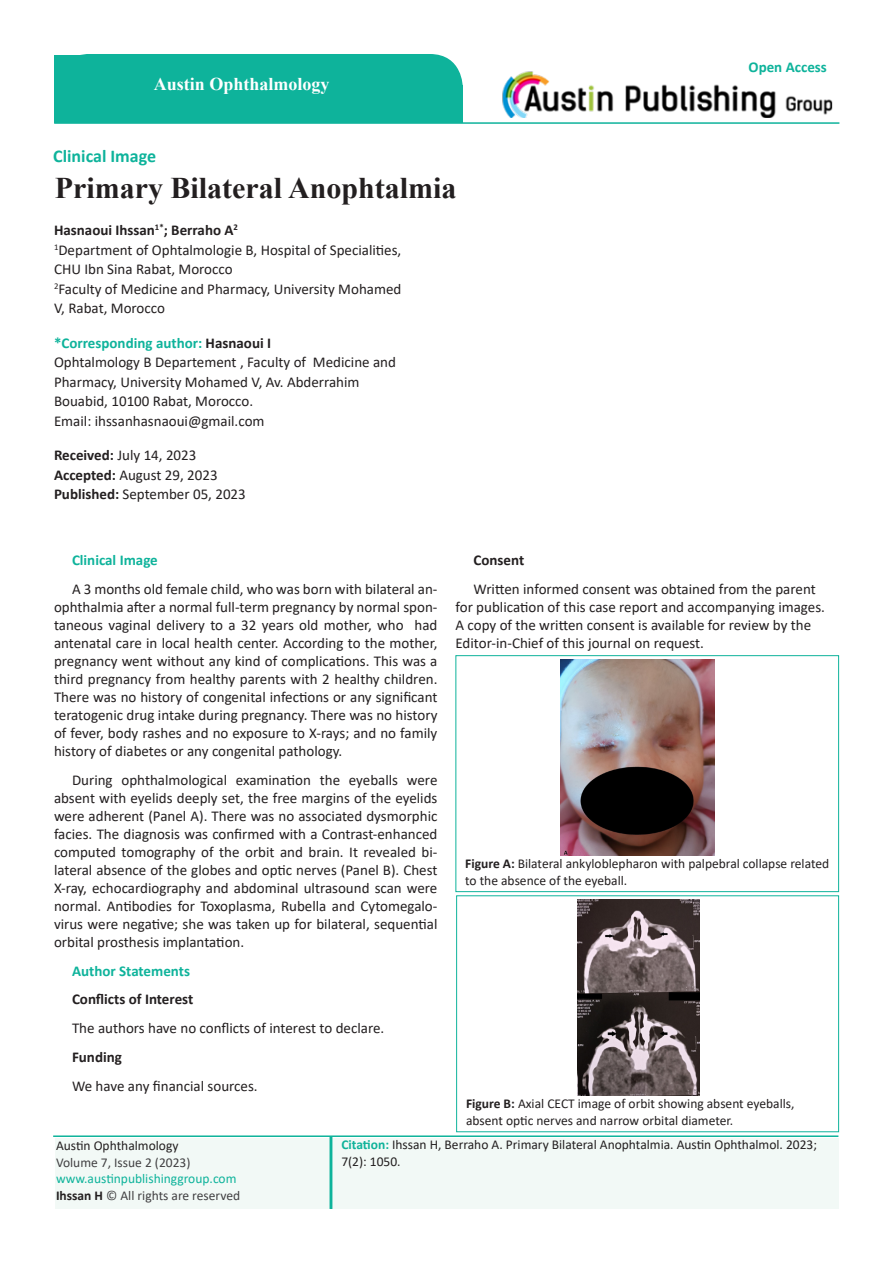
<style>
.page{position:relative;width:893px;height:1263px;background:#fff}
.page>*{position:absolute;margin:0;border:0;box-sizing:border-box;transform-origin:0 0}
.t1{font:700 30px "Times New Roman";color:#231f20}
.t2{font:700 18px "Times New Roman";color:#fff}
.t3{font:700 18px "Calibri";color:#0eb39b}
.t4{font:15px/18px "Calibri";color:#231f20}
.t5{font:700 15px "Calibri";color:#0eb39b}
.t6{font:700 15px "Calibri";color:#231f20}
.t7{font:13.5px/16.5px "Calibri";color:#231f20}
.t8{font:13.5px/16.5px "Calibri";color:#414042}
.s1{color:#231f20}
.s2{font-weight:700}
.s3{color:#0eb39b}
.s4{font-weight:700;color:#231f20}
.s5{font-weight:700;color:#0eb29a}
</style>
<div class="page">
<div style="left:55px;top:54px;width:408px;height:69px;background:#0eb39b;border-radius:33px"></div>
<img style="left:502px;top:71px;width:331px;height:46px">
<div style="left:55px;top:1138px;width:783px;height:71px;background:#f2f9f6"></div>
<div style="left:335px;top:86px;width:128px;height:37px;background:#0eb39b"></div>
<div style="left:330px;top:1136px;width:2px;height:73px;border:2px solid #0eb39b"></div>
<hr style="left:54px;top:122px;width:785px;height:2px;background:#0eb39b">
<hr style="left:53px;top:1135px;width:785px;height:2px;background:#0eb39b">
<div style="left:455px;top:655px;width:384px;height:237px;border:1px solid #0eb39b"></div>
<img style="left:561px;top:659px;width:154px;height:196px">
<div style="left:456px;top:895px;width:383px;height:237px;border:1px solid #0eb39b"></div>
<img style="left:577px;top:900px;width:123px;height:195px">
<p class="t2" style="left:154px;top:71px;width:177px">Austin Ophthalmology</p>
<p class="t3" style="left:53px;top:144px;width:104px">Clinical Image</p>
<p class="t1" style="left:55px;top:166px;width:403px">Primary Bilateral Anophtalmia</p>
<p class="t6" style="left:54px;top:220px;width:186px">Hasnaoui Ihssan<sup>1*</sup>; Berraho A<sup>2</sup></p>
<p class="t4" style="left:54px;top:240px;width:349px;line-height:19.5px"><sup>1</sup>Department of Ophtalmologie B, Hospital of Specialities,<br>CHU Ibn Sina Rabat, Morocco</p>
<p class="t4" style="left:54px;top:279px;width:349px;line-height:19.5px"><sup>2</sup>Faculty of Medicine and Pharmacy, University Mohamed<br>V, Rabat, Morocco</p>
<p class="t5" style="left:54px;top:332px;width:219px">*Corresponding author: <span class="s1">Hasnaoui I</span></p>
<p class="t4" style="left:54px;top:352px;width:343px;line-height:19.5px">Ophtalmology B Departement , Faculty of Medicine and<br>Pharmacy, University Mohamed V, Av. Abderrahim<br>Bouabid, 10100 Rabat, Morocco.</p>
<p class="t4" style="left:54px;top:411px;width:212px">Email: ihssanhasnaoui@gmail.com</p>
<p class="t4" style="left:54px;top:446px;width:144px"><span class="s2">Received:</span> July 14, 2023</p>
<p class="t4" style="left:54px;top:465px;width:165px"><span class="s2">Accepted:</span> August 29, 2023</p>
<p class="t4" style="left:54px;top:485px;width:193px"><span class="s2">Published:</span> September 05, 2023</p>
<p class="t5" style="left:748px;top:57px;width:80px">Open Access</p>
<p class="t5" style="left:72px;top:550px;width:87px">Clinical Image</p>
<p class="t4" style="left:54px;top:580px;width:385px;text-align:justify;text-indent:18px">A 3 months old female child, who was born with bilateral an&shy;ophthalmia after a normal full-term pregnancy by normal spon&shy;taneous vaginal delivery to a 32 years old mother, who had antenatal care in local health center. According to the mother, pregnancy went without any kind of complications. This was a third pregnancy from healthy parents with 2 healthy children.<br>There was no history of congenital infections or any significant teratogenic drug intake during pregnancy. There was no history of fever, body rashes and no exposure to X-rays; and no family history of diabetes or any congenital pathology.</p>
<p class="t4" style="left:54px;top:770px;width:385px;text-align:justify;text-indent:18px">During ophthalmological examination the eyeballs were absent with eyelids deeply set, the free margins of the eyelids were adherent (Panel A). There was no associated dysmorphic facies. The diagnosis was confirmed with a Contrast-enhanced computed tomography of the orbit and brain. It revealed bi&shy;lateral absence of the globes and optic nerves (Panel B). Chest X-ray, echocardiography and abdominal ultrasound scan were normal. Antibodies for Toxoplasma, Rubella and Cytomegalo&shy;virus were negative; she was taken up for bilateral, sequential orbital prosthesis implantation.</p>
<p class="t5" style="left:72px;top:960px;width:120px">Author Statements</p>
<p class="t6" style="left:72px;top:989px;width:123px">Conflicts of Interest</p>
<p class="t4" style="left:72px;top:1019px;width:314px">The authors have no conflicts of interest to declare.</p>
<p class="t6" style="left:72px;top:1046px;width:51px">Funding</p>
<p class="t4" style="left:72px;top:1076px;width:187px">We have any financial sources.</p>
<p class="t6" style="left:473px;top:549px;width:52px">Consent</p>
<p class="t4" style="left:455px;top:579px;width:371px;text-indent:18px">Written informed consent was obtained from the parent for publication of this case report and accompanying images.<br>A copy of the written consent is available for review by the Editor-in-Chief of this journal on request.</p>
<p class="t7" style="left:465px;top:855px;width:365px"><span class="s2">Figure A:</span> Bilateral ankyloblepharon with palpebral collapse related to the absence of the eyeball.</p>
<p class="t7" style="left:466px;top:1095px;width:330px"><span class="s2">Figure B:</span> Axial CECT image of orbit showing absent eyeballs, absent optic nerves and narrow orbital diameter.</p>
<p class="t7" style="left:56px;top:1137px;width:124px">Austin Ophthalmology</p>
<p class="t8" style="left:56px;top:1154px;width:186px">Volume 7, Issue 2 (2023) <span class="s3">www.austinpublishinggroup.com<br></span><span class="s4">Ihssan H</span> © All rights are reserved</p>
<p class="t7" style="left:341px;top:1136px;width:477px"><span class="s5">Citation:</span> Ihssan H, Berraho A. Primary Bilateral Anophtalmia. Austin Ophthalmol. 2023;<br>7(2): 1050.</p>
</div>
